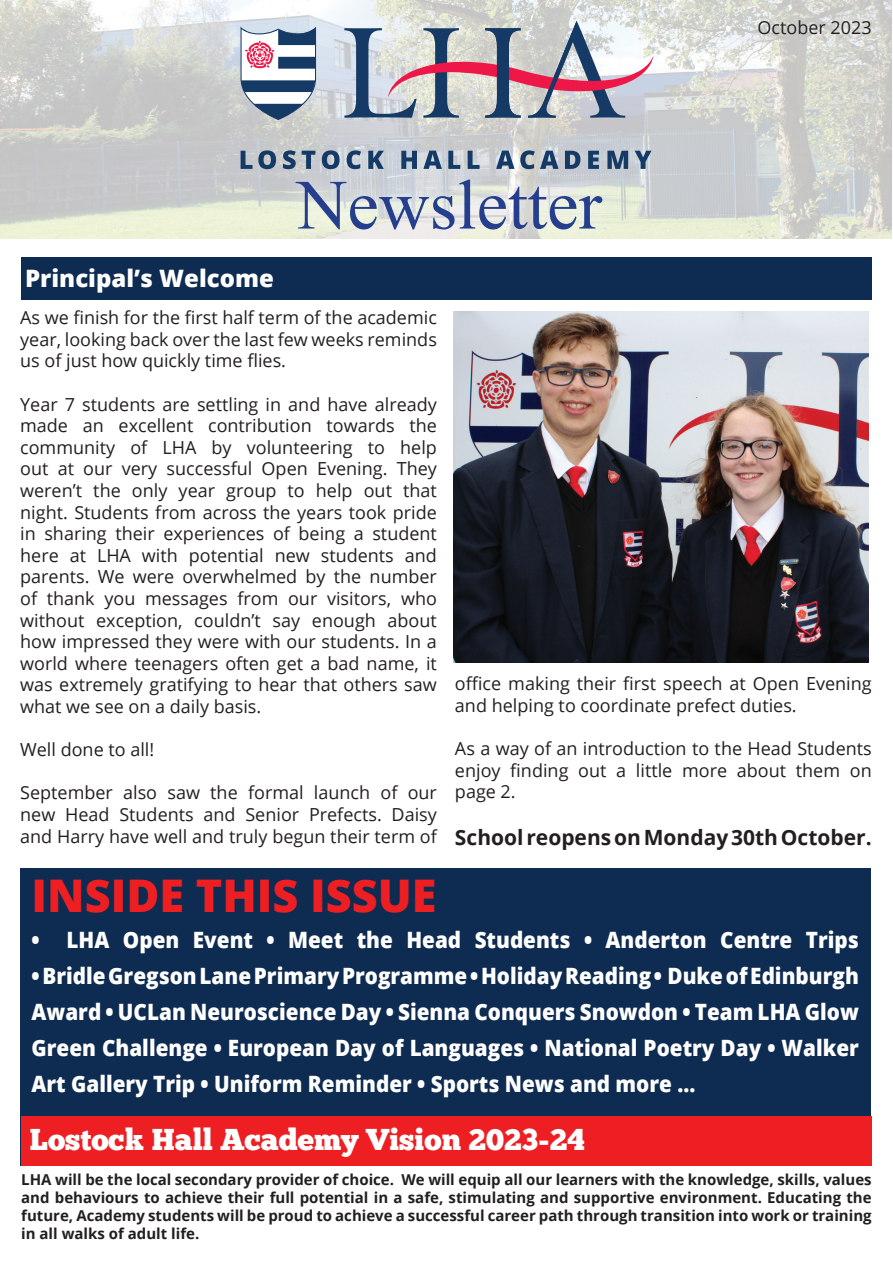
<style>
.page{position:relative;width:893px;height:1263px;background:#fff}
.page>*{position:absolute;margin:0;border:0;box-sizing:border-box;transform-origin:0 0}
.t1{font:70.5px "Times New Roman";color:#253f8e}
.t2{font:800 45px "Open Sans";color:#ee1f23}
.t3{font:30px "Chunk Five Ex";color:#fff}
.t4{font:800 24px "Open Sans";color:#fff}
.t5{font:800 22.5px/36px "Open Sans";color:#fff;text-align:justify;scale:.92 1}
.t6{font:700 21px "Open Sans";color:#231f20}
.t7{font:18px/21.6px "Open Sans";color:#231f20;text-align:justify}
.t8{font:700 15px/18px "Open Sans";color:#231f20;text-align:justify}
</style>
<div class="page">
<img style="left:0;top:0;width:892px;height:238px">
<div style="left:279px;top:162px;width:342px;height:87px;background:#fff;opacity:.75"></div>
<svg style="left:241px;top:151px;width:11px;height:18px"></svg>
<svg style="left:258px;top:150px;width:18px;height:19px"></svg>
<svg style="left:283px;top:150px;width:13px;height:19px"></svg>
<svg style="left:302px;top:151px;width:13px;height:18px"></svg>
<svg style="left:322px;top:150px;width:18px;height:19px"></svg>
<svg style="left:347px;top:150px;width:14px;height:19px"></svg>
<svg style="left:368px;top:151px;width:16px;height:18px"></svg>
<svg style="left:401px;top:151px;width:16px;height:18px"></svg>
<svg style="left:423px;top:151px;width:19px;height:18px"></svg>
<svg style="left:448px;top:151px;width:12px;height:18px"></svg>
<svg style="left:468px;top:151px;width:12px;height:18px"></svg>
<svg style="left:496px;top:150px;width:63px;height:19px"></svg>
<svg style="left:565px;top:151px;width:15px;height:18px"></svg>
<svg style="left:588px;top:151px;width:11px;height:18px"></svg>
<svg style="left:607px;top:151px;width:21px;height:18px"></svg>
<svg style="left:635px;top:151px;width:16px;height:18px"></svg>
<svg style="left:241px;top:27px;width:75px;height:93px"></svg>
<svg style="left:344px;top:21px;width:309px;height:97px;background:#b7b0ba"></svg>
<div style="left:21px;top:257px;width:851px;height:43px;background:#0e2b51"></div>
<div style="left:20px;top:868px;width:851px;height:298px;background:#0e2b51"></div>
<div style="left:21px;top:1116px;width:851px;height:50px;background:#ee1f23"></div>
<img style="left:454px;top:311px;width:415px;height:352px">
<h3 class="t4" style="left:25px;top:260px;width:250px">Principal’s Welcome</h3>
<h1 class="t1" style="left:296px;top:155px;width:307px">Newsletter</h1>
<p class="t7" style="left:758px;top:17px;width:116px">October 2023</p>
<p class="t7" style="left:20px;top:306px;width:418px">As we finish for the first half term of the academic year, looking back over the last few weeks reminds us of just how quickly time flies.</p>
<p class="t7" style="left:20px;top:393px;width:418px">Year 7 students are settling in and have already made an excellent contribution towards the community of LHA by volunteering to help out at our very successful Open Evening. They weren’t the only year group to help out that night. Students from across the years took pride in sharing their experiences of being a student here at LHA with potential new students and parents. We were overwhelmed by the number of thank you messages from our visitors, who without exception, couldn’t say enough about how impressed they were with our students. In a world where teenagers often get a bad name, it was extremely gratifying to hear that others saw what we see on a daily basis.</p>
<p class="t7" style="left:20px;top:738px;width:136px">Well done to all!</p>
<p class="t7" style="left:20px;top:782px;width:418px">September also saw the formal launch of our new Head Students and Senior Prefects. Daisy and Harry have well and truly begun their term of</p>
<p class="t7" style="left:455px;top:672px;width:418px">office making their first speech at Open Evening and helping to coordinate prefect duties.</p>
<p class="t7" style="left:455px;top:737px;width:418px">As a way of an introduction to the Head Students enjoy finding out a little more about them on page 2.</p>
<p class="t6" style="left:455px;top:823px;width:418px">School reopens on Monday 30th October.</p>
<h2 class="t2" style="left:32px;top:861px;width:406px">INSIDE THIS ISSUE</h2>
<p class="t5" style="left:32px;top:920px;width:901px">• LHA Open Event • Meet the Head Students • Anderton Centre Trips</p>
<p class="t5" style="left:32px;top:956px;width:901px">• Bridle Gregson Lane Primary Programme • Holiday Reading • Duke of Edinburgh Award • UCLan Neuroscience Day • Sienna Conquers Snowdon • Team LHA Glow Green Challenge • European Day of Languages • National Poetry Day • Walker Art Gallery Trip • Uniform Reminder • Sports News and more ...</p>
<h3 class="t3" style="left:30px;top:1117px;width:557px">Lostock Hall Academy Vision 2023-24</h3>
<p class="t8" style="left:21px;top:1170px;width:852px">LHA will be the local secondary provider of choice. We will equip all our learners with the knowledge, skills, values and behaviours to achieve their full potential in a safe, stimulating and supportive environment. Educating the future, Academy students will be proud to achieve a successful career path through transition into work or training in all walks of adult life.</p>
</div>
